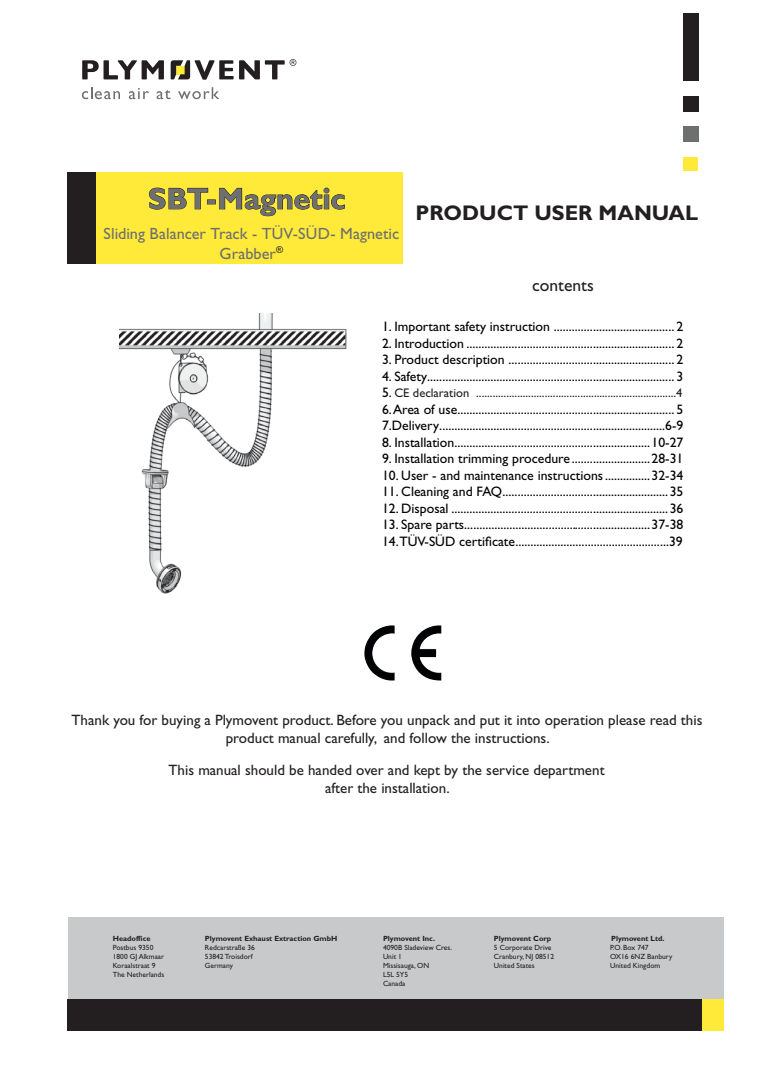
<style>
.page{position:relative;width:773px;height:1081px;background:#fff}
.page>*{position:absolute;margin:0;border:0;box-sizing:border-box;transform-origin:0 0}
.t1{font:700 30px "Gill Sans Std";letter-spacing:-.005em;color:#6d6f71}
.t2{font:700 21.25px "Gill Sans Std";color:#231f20}
.t3{font:17.5px "Gill Sans Std";color:#231f20}
.t4{font:16.25px/19.5px "Gill Sans Std";letter-spacing:.005em;color:#6d6f71;text-align:center}
.t5{font:15px/18px "Gill Sans Std";color:#231f20;text-align:center}
.t6{font:13.75px/16.5px "Gill Sans Std";color:#010203}
.t7{font:12.5px "Gill Sans Std";color:#231f20}
.t8{font:7.5px/9px "Gill Sans Std";color:#231f20}
.t9{font:700 7.5px "Gill Sans Std";color:#231f20}
.s1{font-size:13.75px;color:#010203}
</style>
<div class="page">
<div style="left:68px;top:918px;width:655px;height:82px;background:#c7c9cb"></div>
<svg style="left:82px;top:60px;width:82px;height:19px"></svg>
<svg style="left:239px;top:59px;width:57px;height:20px"></svg>
<svg style="left:171px;top:60px;width:62px;height:20px"></svg>
<svg style="left:82px;top:87px;width:38px;height:12px"></svg>
<svg style="left:129px;top:88px;width:20px;height:11px"></svg>
<svg style="left:156px;top:90px;width:14px;height:9px"></svg>
<svg style="left:178px;top:87px;width:41px;height:12px"></svg>
<div style="left:96px;top:173px;width:307px;height:91px;background:#ffe939"></div>
<svg style="left:149px;top:187px;width:196px;height:29px"></svg>
<div style="left:67px;top:999px;width:655px;height:32px;background:#231f20"></div>
<div style="left:702px;top:999px;width:21px;height:32px;background:#ffe939"></div>
<div style="left:67px;top:173px;width:29px;height:91px;background:#231f20"></div>
<img style="left:119px;top:313px;width:228px;height:281px">
<div style="left:683px;top:13px;width:15px;height:68px;background:#231f20"></div>
<div style="left:683px;top:157px;width:15px;height:13px;background:#ffe939"></div>
<div style="left:683px;top:127px;width:15px;height:15px;background:#6d6f71"></div>
<div style="left:683px;top:96px;width:15px;height:15px;background:#231f20"></div>
<img style="left:411px;top:625px;width:30px;height:55px">
<h1 class="t1" style="left:148px;top:181px;width:199px">SBT-Magnetic</h1>
<p class="t4" style="left:104px;top:224px;width:297px">Sliding Balancer Track - TÜV-SÜD- Magnetic<br>Grabber<sup>®</sup></p>
<h2 class="t2" style="left:415px;top:201px;width:284px">PRODUCT USER MANUAL</h2>
<p class="t3" style="left:532px;top:275px;width:63px">contents</p>
<p class="t6" style="left:382px;top:318px;width:303px">1. Important safety instruction ........................................ 2</p>
<p class="t6" style="left:382px;top:335px;width:303px">2. Introduction ..................................................................... 2</p>
<p class="t6" style="left:382px;top:351px;width:303px">3. Product description ....................................................... 2</p>
<p class="t6" style="left:382px;top:368px;width:303px">4. Safety.................................................................................. 3</p>
<p class="t7" style="left:382px;top:386px;width:302px"><span class="s1">5.</span> CE declaration .........................................................................4</p>
<p class="t6" style="left:382px;top:401px;width:303px">6. Area of use........................................................................ 5<br>7.Delivery...........................................................................6-9</p>
<p class="t6" style="left:382px;top:434px;width:303px">8. Installation.................................................................10-27</p>
<p class="t6" style="left:382px;top:450px;width:303px">9. Installation trimming procedure ..........................28-31</p>
<p class="t6" style="left:382px;top:467px;width:303px">10. User - and maintenance instructions...............32-34</p>
<p class="t6" style="left:382px;top:483px;width:303px">11. Cleaning and FAQ.......................................................35</p>
<p class="t6" style="left:382px;top:500px;width:303px">12. Disposal ........................................................................36</p>
<p class="t6" style="left:382px;top:516px;width:303px">13. Spare parts..............................................................37-38<br>14.TÜV-SÜD certificate...................................................39</p>
<p class="t5" style="left:71px;top:711px;width:632px">Thank you for buying a Plymovent product. Before you unpack and put it into operation please read this product manual carefully, and follow the instructions.</p>
<p class="t5" style="left:168px;top:761px;width:437px">This manual should be handed over and kept by the service department after the installation.</p>
<p class="t9" style="left:113px;top:934px;width:39px">Headoffice</p>
<p class="t9" style="left:205px;top:934px;width:134px">Plymovent Exhaust Extraction GmbH</p>
<p class="t9" style="left:383px;top:934px;width:54px">Plymovent Inc.</p>
<p class="t9" style="left:494px;top:934px;width:59px">Plymovent Corp</p>
<p class="t9" style="left:611px;top:934px;width:55px">Plymovent Ltd.</p>
<p class="t8" style="left:113px;top:943px;width:42px">Postbus 9350</p>
<p class="t8" style="left:205px;top:943px;width:51px">Redcarstraße 36</p>
<p class="t8" style="left:383px;top:943px;width:71px">4090B Sladeview Cres.</p>
<p class="t8" style="left:494px;top:943px;width:59px">5 Corporate Drive</p>
<p class="t8" style="left:610px;top:943px;width:40px">P.O. Box 747</p>
<p class="t8" style="left:113px;top:952px;width:53px">1800 GJ Alkmaar</p>
<p class="t8" style="left:205px;top:952px;width:49px">53842 Troisdorf</p>
<p class="t8" style="left:383px;top:952px;width:21px">Unit 1</p>
<p class="t8" style="left:494px;top:952px;width:62px">Cranbury, NJ 08512</p>
<p class="t8" style="left:610px;top:952px;width:64px">OX16 6NZ Banbury</p>
<p class="t8" style="left:113px;top:961px;width:44px">Koraalstraat 9</p>
<p class="t8" style="left:205px;top:961px;width:29px">Germany</p>
<p class="t8" style="left:383px;top:961px;width:48px">Missisauga, ON</p>
<p class="t8" style="left:494px;top:961px;width:42px">United States</p>
<p class="t8" style="left:610px;top:961px;width:51px">United Kingdom</p>
<p class="t8" style="left:113px;top:970px;width:53px">The Netherlands</p>
<p class="t8" style="left:383px;top:970px;width:27px">L5L 5Y5<br>Canada</p>
</div>
